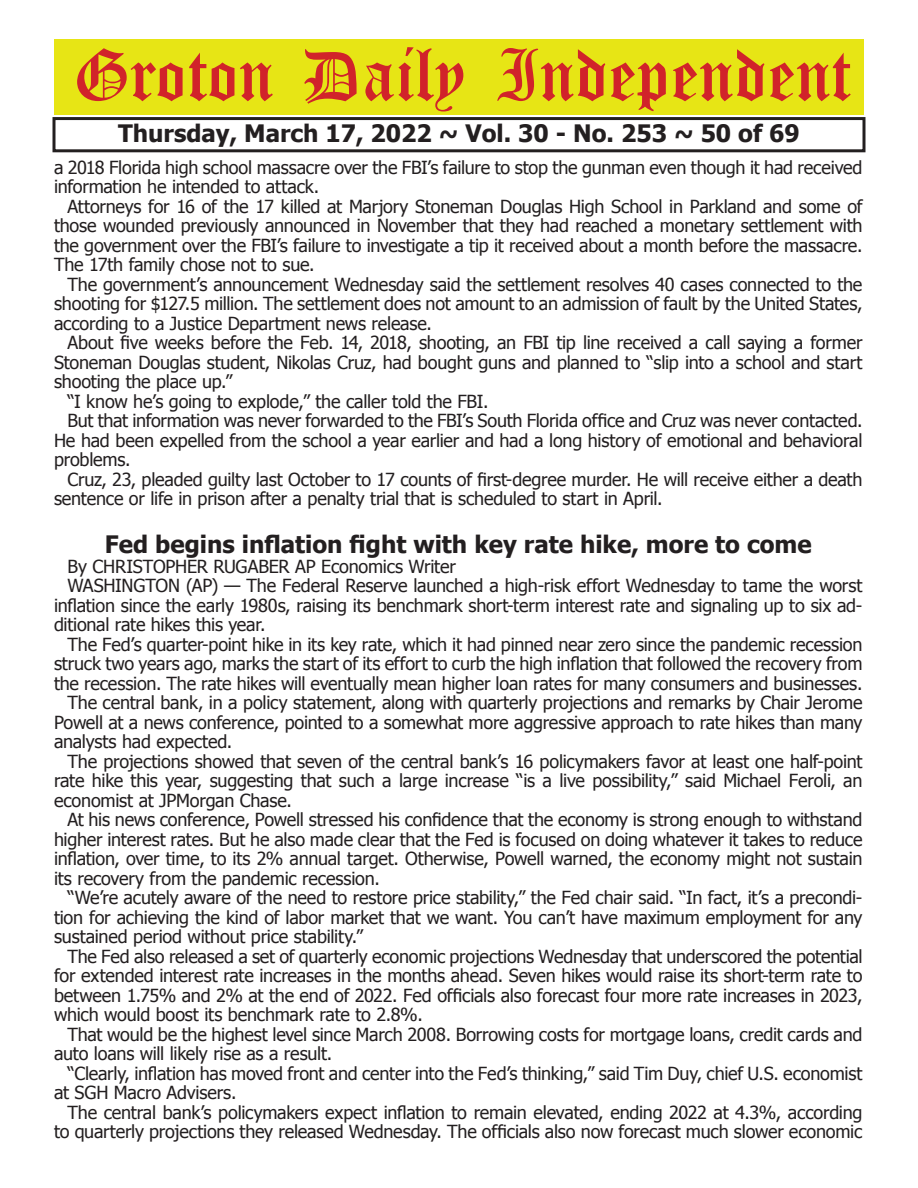
<style>
.page{position:relative;width:918px;height:1188px;background:#fff}
.page>*{position:absolute;margin:0;border:0;box-sizing:border-box;transform-origin:0 0}
.t1{font:54px "Old English Five";color:#d1232a}
.t2{font:700 24px "Tahoma";color:#231f20}
.t3{font:18px/19.5px "Tahoma";letter-spacing:-.01em;color:#231f20;text-align:justify}
</style>
<div class="page">
<div style="left:52px;top:117px;width:814px;height:35px;border:3px solid #231f20"></div>
<div style="left:54px;top:40px;width:810px;height:75px;background:#e7e515"></div>
<h1 class="t1" style="left:73px;top:50px;width:779px">Groton Daily Independent</h1>
<h2 class="t2" style="left:118px;top:116px;width:683px">Thursday, March 17, 2022 ~ Vol. 30 - No. 253 ~ 50 of 69</h2>
<p class="t3" style="left:54px;top:156px;width:810px">a 2018 Florida high school massacre over the FBI’s failure to stop the gunman even though it had received information he intended to attack.</p>
<p class="t3" style="left:54px;top:195px;width:810px;text-indent:14px">Attorneys for 16 of the 17 killed at Marjory Stoneman Douglas High School in Parkland and some of those wounded previously announced in November that they had reached a monetary settlement with the government over the FBI’s failure to investigate a tip it received about a month before the massacre.<br>The 17th family chose not to sue.</p>
<p class="t3" style="left:54px;top:273px;width:810px;text-indent:14px">The government’s announcement Wednesday said the settlement resolves 40 cases connected to the shooting for $127.5 million. The settlement does not amount to an admission of fault by the United States, according to a Justice Department news release.</p>
<p class="t3" style="left:68px;top:332px;width:797px">About five weeks before the Feb. 14, 2018, shooting, an FBI tip line received a call saying a former</p>
<p class="t3" style="left:54px;top:351px;width:810px">Stoneman Douglas student, Nikolas Cruz, had bought guns and planned to “slip into a school and start</p>
<p class="t3" style="left:54px;top:371px;width:180px">shooting the place up.”</p>
<p class="t3" style="left:68px;top:390px;width:422px">“I know he’s going to explode,” the caller told the FBI.</p>
<p class="t3" style="left:68px;top:410px;width:797px">But that information was never forwarded to the FBI’s South Florida office and Cruz was never contacted.</p>
<p class="t3" style="left:54px;top:429px;width:810px">He had been expelled from the school a year earlier and had a long history of emotional and behavioral</p>
<p class="t3" style="left:54px;top:449px;width:78px">problems.</p>
<p class="t3" style="left:68px;top:468px;width:796px">Cruz, 23, pleaded guilty last October to 17 counts of first-degree murder. He will receive either a death</p>
<p class="t3" style="left:54px;top:488px;width:610px">sentence or life in prison after a penalty trial that is scheduled to start in April.</p>
<h2 class="t2" style="left:105px;top:528px;width:708px">Fed begins inflation fight with key rate hike, more to come</h2>
<p class="t3" style="left:68px;top:556px;width:390px">By CHRISTOPHER RUGABER AP Economics Writer</p>
<p class="t3" style="left:68px;top:575px;width:796px">WASHINGTON (AP) — The Federal Reserve launched a high-risk effort Wednesday to tame the worst</p>
<p class="t3" style="left:54px;top:595px;width:810px">inflation since the early 1980s, raising its benchmark short-term interest rate and signaling up to six ad-</p>
<p class="t3" style="left:54px;top:614px;width:213px">ditional rate hikes this year.</p>
<p class="t3" style="left:68px;top:634px;width:796px">The Fed’s quarter-point hike in its key rate, which it had pinned near zero since the pandemic recession</p>
<p class="t3" style="left:54px;top:653px;width:810px">struck two years ago, marks the start of its effort to curb the high inflation that followed the recovery from</p>
<p class="t3" style="left:54px;top:673px;width:810px">the recession. The rate hikes will eventually mean higher loan rates for many consumers and businesses.</p>
<p class="t3" style="left:68px;top:692px;width:797px">The central bank, in a policy statement, along with quarterly projections and remarks by Chair Jerome</p>
<p class="t3" style="left:54px;top:712px;width:810px">Powell at a news conference, pointed to a somewhat more aggressive approach to rate hikes than many</p>
<p class="t3" style="left:54px;top:731px;width:180px">analysts had expected.</p>
<p class="t3" style="left:68px;top:751px;width:797px">The projections showed that seven of the central bank’s 16 policymakers favor at least one half-point</p>
<p class="t3" style="left:54px;top:770px;width:810px">rate hike this year, suggesting that such a large increase “is a live possibility,” said Michael Feroli, an</p>
<p class="t3" style="left:54px;top:790px;width:239px">economist at JPMorgan Chase.</p>
<p class="t3" style="left:68px;top:809px;width:797px">At his news conference, Powell stressed his confidence that the economy is strong enough to withstand</p>
<p class="t3" style="left:54px;top:829px;width:810px">higher interest rates. But he also made clear that the Fed is focused on doing whatever it takes to reduce</p>
<p class="t3" style="left:54px;top:848px;width:810px">inflation, over time, to its 2% annual target. Otherwise, Powell warned, the economy might not sustain</p>
<p class="t3" style="left:54px;top:868px;width:327px">its recovery from the pandemic recession.</p>
<p class="t3" style="left:68px;top:887px;width:796px">“We’re acutely aware of the need to restore price stability,” the Fed chair said. “In fact, it’s a precondi-</p>
<p class="t3" style="left:54px;top:907px;width:810px">tion for achieving the kind of labor market that we want. You can’t have maximum employment for any</p>
<p class="t3" style="left:54px;top:926px;width:311px">sustained period without price stability.”</p>
<p class="t3" style="left:68px;top:946px;width:797px">The Fed also released a set of quarterly economic projections Wednesday that underscored the potential</p>
<p class="t3" style="left:54px;top:965px;width:810px">for extended interest rate increases in the months ahead. Seven hikes would raise its short-term rate to</p>
<p class="t3" style="left:54px;top:985px;width:810px">between 1.75% and 2% at the end of 2022. Fed officials also forecast four more rate increases in 2023,</p>
<p class="t3" style="left:54px;top:1004px;width:370px">which would boost its benchmark rate to 2.8%.</p>
<p class="t3" style="left:68px;top:1024px;width:796px">That would be the highest level since March 2008. Borrowing costs for mortgage loans, credit cards and</p>
<p class="t3" style="left:54px;top:1043px;width:280px">auto loans will likely rise as a result.</p>
<p class="t3" style="left:68px;top:1063px;width:797px">“Clearly, inflation has moved front and center into the Fed’s thinking,” said Tim Duy, chief U.S. economist</p>
<p class="t3" style="left:54px;top:1082px;width:184px">at SGH Macro Advisers.</p>
<p class="t3" style="left:68px;top:1102px;width:796px">The central bank’s policymakers expect inflation to remain elevated, ending 2022 at 4.3%, according</p>
<p class="t3" style="left:54px;top:1121px;width:810px">to quarterly projections they released Wednesday. The officials also now forecast much slower economic</p>
</div>
